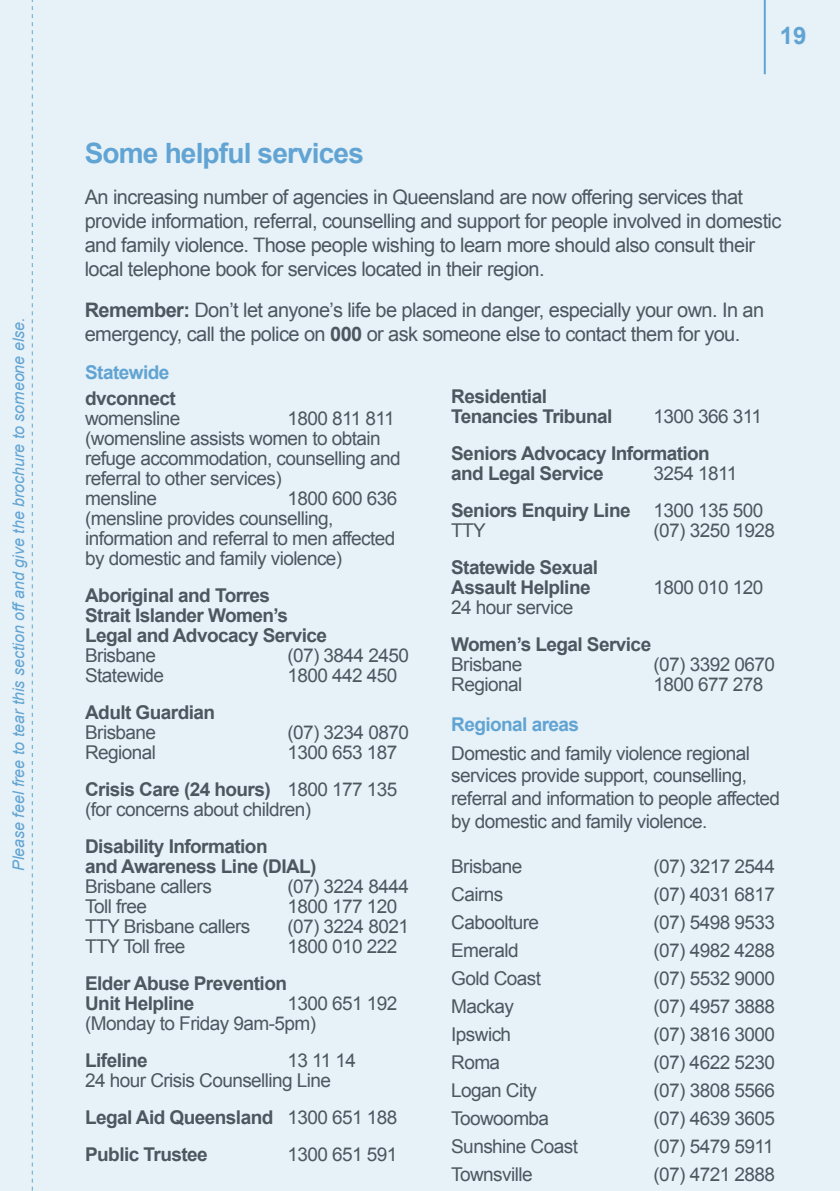
<style>
.page{position:relative;width:840px;height:1191px;background:#fff}
.page>*{position:absolute;margin:0;border:0;box-sizing:border-box;transform-origin:0 0}
.t1{font:700 28px "Arial";letter-spacing:-.03em;color:#61a4d3}
.t2{font:700 24px "Arial";color:#61a4d3}
.t3{font:20px/24px "Arial";letter-spacing:-.03em;color:#4c575f}
.t4{font:19px/20px "Arial";letter-spacing:-.03em;color:#4c575f}
.t5{font:700 19px/20px "Arial";letter-spacing:-.03em;color:#4c575f}
.t6{font:700 19px "Arial";letter-spacing:-.03em;color:#61a4d3}
.t7{font:italic 16px "Arial";color:#61a4d3}
.s1{font-weight:700}
.s2{font-weight:400}
</style>
<div class="page">
<div style="left:0;top:0;width:839px;height:1191px;background:#e7f1f8"></div>
<svg style="left:32px;top:0;width:1px;height:1191px"></svg>
<hr style="left:763px;top:0;width:2px;height:74px;background:#61a4d3">
<p class="t7" style="left:8px;top:871px;width:555px;rotate:-90deg">Please feel free to tear this section off and give the brochure to someone else.</p>
<p class="t2" style="left:779px;top:20px;width:13px">19</p>
<h1 class="t1" style="left:85px;top:135px;width:280px">Some helpful services</h1>
<p class="t3" style="left:85px;top:185px;width:697px">An increasing number of agencies in Queensland are now offering services that provide information, referral, counselling and support for people involved in domestic and family violence. Those people wishing to learn more should also consult their local telephone book for services located in their region.</p>
<p class="t3" style="left:85px;top:298px;width:680px"><span class="s1">Remember:</span> Don’t let anyone’s life be placed in danger, especially your own. In an emergency, call the police on <span class="s1">000</span> or ask someone else to contact them for you.</p>
<p class="t6" style="left:85px;top:360px;width:86px">Statewide</p>
<p class="t5" style="left:85px;top:389px;width:92px">dvconnect</p>
<p class="t4" style="left:85px;top:408px;width:97px">womensline</p>
<p class="t5" style="left:451px;top:387px;width:163px">Residential<br>Tenancies Tribunal</p>
<p class="t4" style="left:653px;top:406px;width:110px">1300 366 311</p>
<p class="t5" style="left:451px;top:444px;width:260px">Seniors Advocacy Information and Legal Service</p>
<p class="t4" style="left:85px;top:408px;width:317px;text-indent:202px">1800 811 811 (womensline assists women to obtain refuge accommodation, counselling and referral to other services)<br>mensline</p>
<p class="t4" style="left:451px;top:455px;width:313px;line-height:37px;text-indent:202px">3254 1811<br><span class="s1">Seniors Enquiry Line</span> 1300 135 500</p>
<p class="t4" style="left:451px;top:520px;width:36px">TTY</p>
<p class="t4" style="left:653px;top:520px;width:123px">(07) 3250 1928</p>
<p class="t5" style="left:451px;top:558px;width:148px">Statewide Sexual<br>Assault Helpline</p>
<p class="t4" style="left:85px;top:488px;width:313px;text-indent:202px">1800 600 636 (mensline provides counselling, information and referral to men affected by domestic and family violence)</p>
<p class="t5" style="left:85px;top:586px;width:243px">Aboriginal and Torres<br>Strait Islander Women’s<br>Legal and Advocacy Service</p>
<p class="t4" style="left:85px;top:645px;width:72px">Brisbane</p>
<p class="t4" style="left:287px;top:645px;width:123px">(07) 3844 2450</p>
<p class="t4" style="left:85px;top:665px;width:80px">Statewide</p>
<p class="t4" style="left:287px;top:665px;width:111px">1800 442 450</p>
<p class="t5" style="left:85px;top:703px;width:131px">Adult Guardian</p>
<p class="t4" style="left:85px;top:722px;width:72px">Brisbane</p>
<p class="t4" style="left:287px;top:722px;width:123px">(07) 3234 0870</p>
<p class="t4" style="left:85px;top:742px;width:72px">Regional</p>
<p class="t4" style="left:653px;top:577px;width:111px">1800 010 120</p>
<p class="t4" style="left:451px;top:597px;width:123px">24 hour service</p>
<p class="t5" style="left:451px;top:635px;width:201px">Women’s Legal Service</p>
<p class="t4" style="left:451px;top:655px;width:72px">Brisbane</p>
<p class="t4" style="left:653px;top:655px;width:123px">(07) 3392 0670</p>
<p class="t4" style="left:451px;top:675px;width:72px">Regional</p>
<p class="t4" style="left:653px;top:675px;width:111px">1800 677 278</p>
<p class="t6" style="left:451px;top:712px;width:129px">Regional areas</p>
<p class="t4" style="left:451px;top:741px;width:330px;line-height:22.8px">Domestic and family violence regional services provide support, counselling, referral and information to people affected by domestic and family violence.</p>
<p class="t4" style="left:451px;top:856px;width:72px">Brisbane</p>
<p class="t4" style="left:653px;top:856px;width:123px">(07) 3217 2544</p>
<p class="t4" style="left:451px;top:884px;width:54px">Cairns</p>
<p class="t4" style="left:653px;top:884px;width:123px">(07) 4031 6817</p>
<p class="t4" style="left:451px;top:912px;width:89px">Caboolture</p>
<p class="t4" style="left:653px;top:912px;width:123px">(07) 5498 9533</p>
<p class="t4" style="left:451px;top:940px;width:69px">Emerald</p>
<p class="t4" style="left:653px;top:940px;width:123px">(07) 4982 4288</p>
<p class="t4" style="left:451px;top:968px;width:91px">Gold Coast</p>
<p class="t4" style="left:653px;top:968px;width:123px">(07) 5532 9000</p>
<p class="t4" style="left:451px;top:996px;width:64px">Mackay</p>
<p class="t4" style="left:653px;top:996px;width:123px">(07) 4957 3888</p>
<p class="t4" style="left:451px;top:1024px;width:61px">Ipswich</p>
<p class="t4" style="left:653px;top:1024px;width:123px">(07) 3816 3000</p>
<p class="t4" style="left:451px;top:1052px;width:50px">Roma</p>
<p class="t4" style="left:653px;top:1052px;width:123px">(07) 4622 5230</p>
<p class="t4" style="left:451px;top:1080px;width:87px">Logan City</p>
<p class="t4" style="left:653px;top:1080px;width:123px">(07) 3808 5566</p>
<p class="t4" style="left:451px;top:1108px;width:99px">Toowoomba</p>
<p class="t4" style="left:653px;top:1108px;width:123px">(07) 4639 3605</p>
<p class="t4" style="left:451px;top:1136px;width:128px">Sunshine Coast</p>
<p class="t4" style="left:653px;top:1136px;width:122px">(07) 5479 5911</p>
<p class="t4" style="left:451px;top:1164px;width:83px">Townsville</p>
<p class="t4" style="left:653px;top:1164px;width:123px">(07) 4721 2888</p>
<p class="t4" style="left:85px;top:734px;width:313px;line-height:37px;text-align:right">1300 653 187<br><span class="s1">Crisis Care (24 hours)</span> 1800 177 135</p>
<p class="t4" style="left:85px;top:799px;width:227px">(for concerns about children)</p>
<p class="t5" style="left:85px;top:837px;width:233px">Disability Information<br>and Awareness Line (DIAL)</p>
<p class="t4" style="left:85px;top:876px;width:128px">Brisbane callers</p>
<p class="t4" style="left:287px;top:876px;width:123px">(07) 3224 8444</p>
<p class="t4" style="left:85px;top:896px;width:63px">Toll free</p>
<p class="t4" style="left:287px;top:896px;width:111px">1800 177 120</p>
<p class="t4" style="left:85px;top:916px;width:167px">TTY Brisbane callers</p>
<p class="t4" style="left:287px;top:916px;width:123px">(07) 3224 8021</p>
<p class="t4" style="left:85px;top:936px;width:102px">TTY Toll free</p>
<p class="t4" style="left:287px;top:936px;width:111px">1800 010 222</p>
<p class="t5" style="left:85px;top:974px;width:203px">Elder Abuse Prevention<br>Unit Helpline</p>
<p class="t4" style="left:85px;top:993px;width:313px;text-indent:202px">1300 651 192 (Monday to Friday 9am-5pm)</p>
<p class="t5" style="left:85px;top:1051px;width:64px">Lifeline</p>
<p class="t4" style="left:85px;top:1050px;width:272px;text-indent:202px">13 11 14<br>24 hour Crisis Counselling Line</p>
<p class="t5" style="left:85px;top:1099px;width:313px;line-height:37px">Legal Aid Queensland <span class="s2">1300 651 188<br></span>Public Trustee</p>
<p class="t4" style="left:287px;top:1144px;width:111px">1300 651 591</p>
</div>
